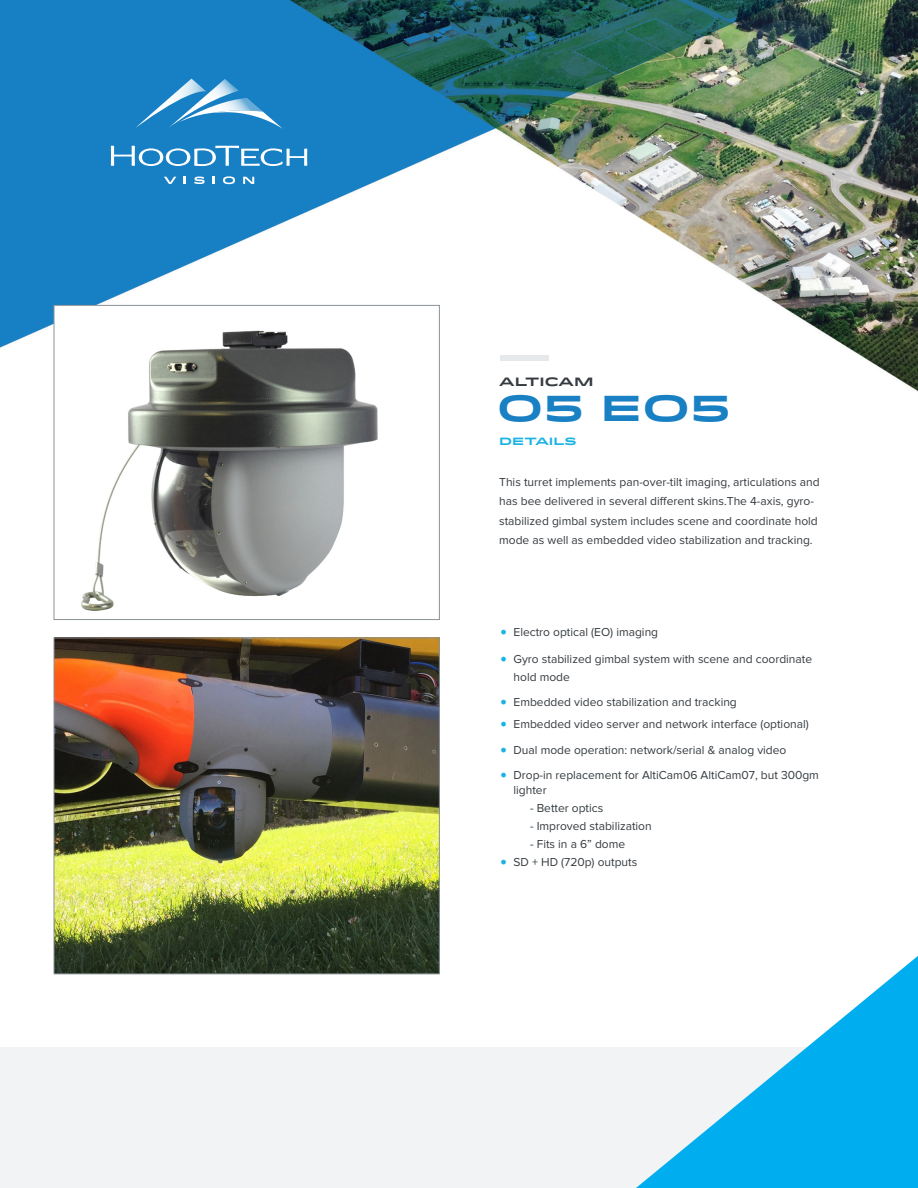
<style>
.page{position:relative;width:918px;height:1188px;background:#fff}
.page>*{position:absolute;margin:0;border:0;box-sizing:border-box;transform-origin:0 0}
.t1{font:700 36px "Idlewild";color:#1980c4}
.t2{font:12px/19.5px "Proxima Nova";color:#353b40}
.t3{font:700 12px "Idlewild";color:#353b40}
.t4{font:700 10.5px "Idlewild";color:#1ab3e4}
.s1{font-family:"Minion Pro";font-size:18px;color:#1ab3e4}
</style>
<div class="page">
<img style="left:0;top:1px;width:917px;height:497px">
<div style="left:0;top:1047px;width:918px;height:141px;background:#f2f3f4"></div>
<svg style="left:135px;top:79px;width:148px;height:50px;background:#4398cf"></svg>
<svg style="left:111px;top:146px;width:196px;height:20px"></svg>
<svg style="left:164px;top:177px;width:12px;height:7px"></svg>
<svg style="left:184px;top:177px;width:2px;height:7px"></svg>
<svg style="left:194px;top:177px;width:11px;height:7px"></svg>
<svg style="left:213px;top:177px;width:2px;height:7px"></svg>
<svg style="left:223px;top:176px;width:12px;height:8px"></svg>
<svg style="left:243px;top:177px;width:11px;height:7px"></svg>
<img style="left:56px;top:307px;width:382px;height:304px">
<div style="left:54px;top:305px;width:386px;height:315px;border:1px solid #8a9297"></div>
<img style="left:56px;top:640px;width:382px;height:332px">
<div style="left:54px;top:638px;width:386px;height:336px;border:1px solid #8a9297"></div>
<div style="left:500px;top:356px;width:49px;height:5px;background:#e6e9eb"></div>
<svg style="left:636px;top:956px;width:282px;height:232px"></svg>
<p class="t3" style="left:499px;top:373px;width:96px">ALTICAM</p>
<p class="t1" style="left:497px;top:381px;width:235px">05 EO5</p>
<p class="t4" style="left:499px;top:433px;width:79px">DETAILS</p>
<p class="t2" style="left:499px;top:472px;width:322px">This turret implements pan-over-tilt imaging, articulations and has bee delivered in several different skins.The 4-axis, gyro&shy;stabilized gimbal system includes scene and coordinate hold mode as well as embedded video stabilization and tracking.</p>
<p class="t2" style="left:500px;top:623px;width:160px"><span class="s1">•</span> Electro optical (EO) imaging</p>
<p class="t2" style="left:514px;top:650px;width:300px;line-height:18px;text-indent:-14px"><span class="s1">•</span> Gyro stabilized gimbal system with scene and coordinate hold mode</p>
<p class="t2" style="left:500px;top:693px;width:238px"><span class="s1">•</span> Embedded video stabilization and tracking</p>
<p class="t2" style="left:500px;top:715px;width:310px"><span class="s1">•</span> Embedded video server and network interface (optional)</p>
<p class="t2" style="left:500px;top:740px;width:288px"><span class="s1">•</span> Dual mode operation: network/serial &amp; analog video</p>
<p class="t2" style="left:514px;top:769px;width:307px;line-height:14.4px;text-indent:-14px"><span class="s1">•</span> Drop-in replacement for AltiCam06 AltiCam07, but 300gm lighter</p>
<p class="t2" style="left:530px;top:798px;width:75px">- Better optics</p>
<p class="t2" style="left:530px;top:816px;width:123px">- Improved stabilization</p>
<p class="t2" style="left:530px;top:834px;width:97px">- Fits in a 6” dome</p>
<p class="t2" style="left:500px;top:852px;width:139px"><span class="s1">•</span> SD + HD (720p) outputs</p>
</div>
